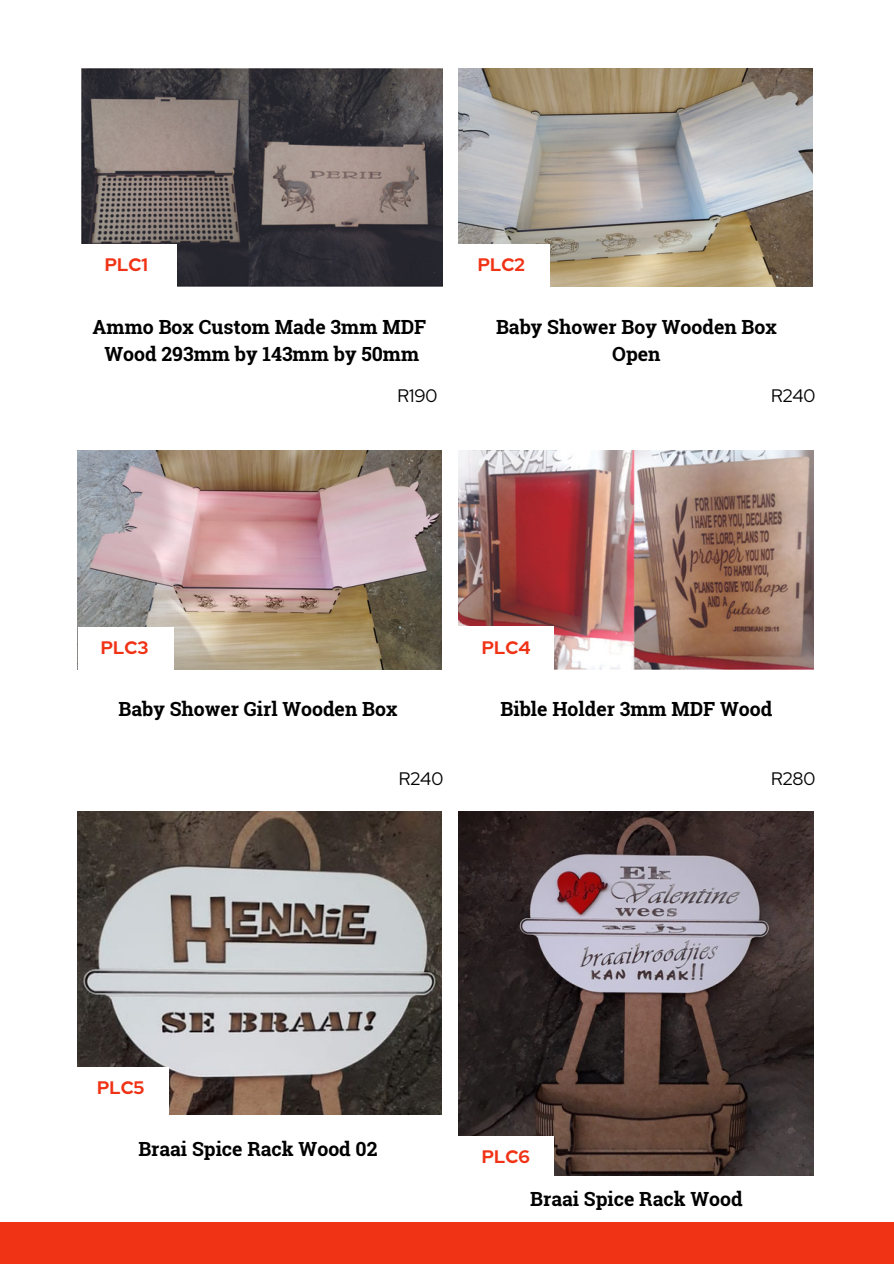
<style>
.page{position:relative;width:894px;height:1264px;background:#fff}
.page>*{position:absolute;margin:0;border:0;box-sizing:border-box;transform-origin:0 0}
.t1{font:700 19.5px/27px "Roboto Slab";color:#000;text-align:center}
.t2{font:700 18px "Red Hat Display";color:#f03215}
.t3{font:18px "Red Hat Display";color:#000}
</style>
<div class="page">
<img style="left:82px;top:68px;width:360px;height:219px">
<img style="left:78px;top:450px;width:364px;height:219px">
<img style="left:78px;top:811px;width:364px;height:302px">
<img style="left:458px;top:68px;width:353px;height:219px">
<img style="left:458px;top:811px;width:355px;height:363px">
<div style="left:78px;top:244px;width:99px;height:45px;background:#fff"></div>
<div style="left:78px;top:626px;width:96px;height:50px;background:#fff"></div>
<div style="left:65px;top:1067px;width:104px;height:47px;background:#fff"></div>
<div style="left:447px;top:244px;width:102px;height:50px;background:#fff"></div>
<img style="left:458px;top:450px;width:355px;height:219px">
<div style="left:455px;top:626px;width:99px;height:46px;background:#fff"></div>
<div style="left:455px;top:1136px;width:99px;height:43px;background:#fff"></div>
<div style="left:0;top:1222px;width:893px;height:41px;background:#f03215"></div>
<p class="t2" style="left:105px;top:253px;width:44px">PLC1</p>
<p class="t2" style="left:478px;top:253px;width:48px">PLC2</p>
<p class="t1" style="left:93px;top:312px;width:335px">Ammo Box Custom Made 3mm MDF</p>
<p class="t1" style="left:104px;top:339px;width:316px">Wood 293mm by 143mm by 50mm</p>
<p class="t1" style="left:496px;top:312px;width:282px">Baby Shower Boy Wooden Box<br>Open</p>
<p class="t3" style="left:397px;top:383px;width:41px">R190</p>
<p class="t3" style="left:770px;top:383px;width:46px">R240</p>
<p class="t2" style="left:101px;top:635px;width:49px">PLC3</p>
<p class="t2" style="left:481px;top:635px;width:50px">PLC4</p>
<p class="t1" style="left:118px;top:694px;width:280px">Baby Shower Girl Wooden Box</p>
<p class="t1" style="left:500px;top:694px;width:273px">Bible Holder 3mm MDF Wood</p>
<p class="t3" style="left:399px;top:766px;width:46px">R240</p>
<p class="t3" style="left:770px;top:766px;width:46px">R280</p>
<p class="t2" style="left:97px;top:1076px;width:49px">PLC5</p>
<p class="t1" style="left:138px;top:1135px;width:241px">Braai Spice Rack Wood 02</p>
<p class="t2" style="left:481px;top:1145px;width:49px">PLC6</p>
<p class="t1" style="left:530px;top:1185px;width:214px">Braai Spice Rack Wood</p>
</div>
